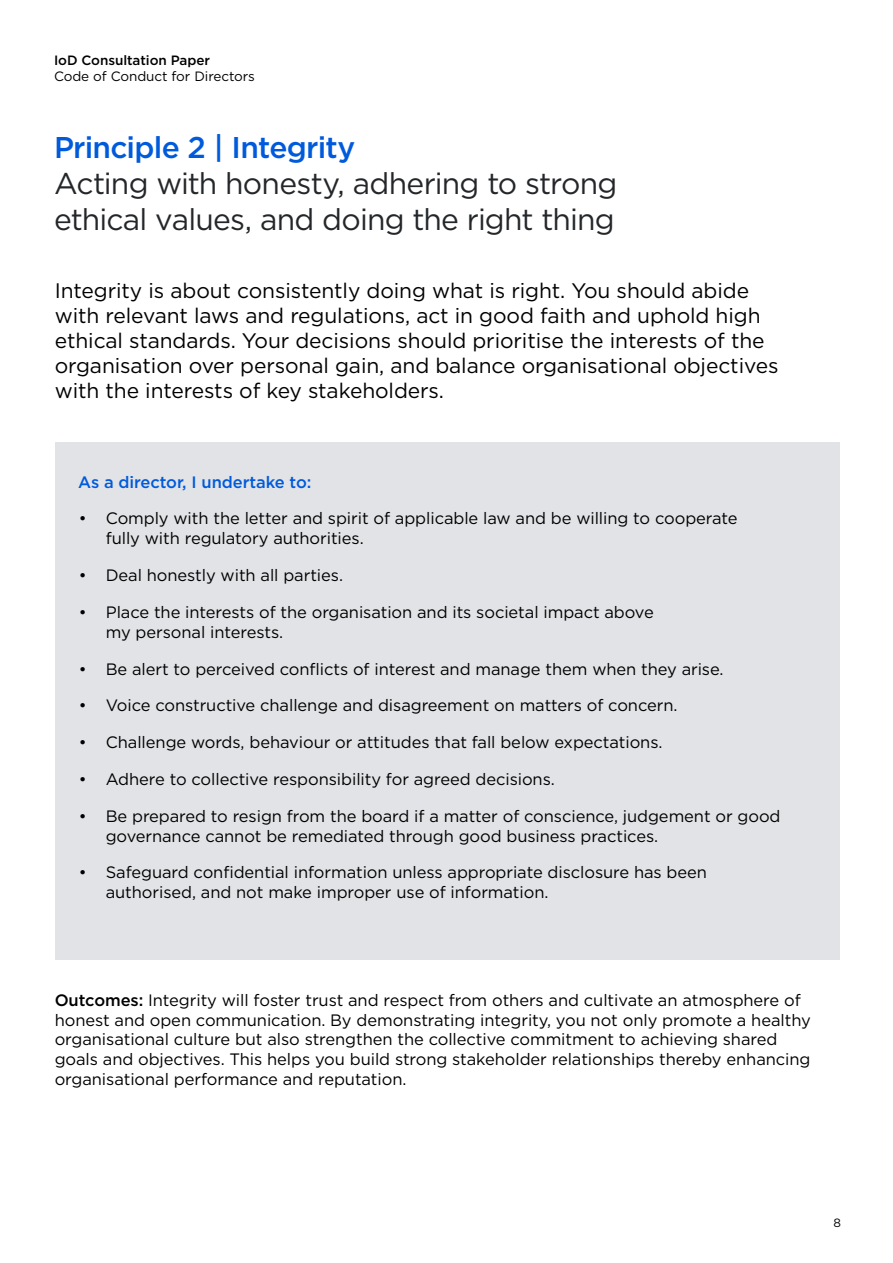
<style>
.page{position:relative;width:893px;height:1263px;background:#fff}
.page>*{position:absolute;margin:0;border:0;box-sizing:border-box;transform-origin:0 0}
.t1{font:30px/36px "Gotham";letter-spacing:-.025em;color:#24272a}
.t2{font:500 30px "Gotham";letter-spacing:-.025em;color:#005adc}
.t3{font:21px/25.2px "Gotham";letter-spacing:-.005em;color:#000}
.t4{font:16.5px/19.8px "Gotham";letter-spacing:-.005em;color:#000}
.t5{font:500 16.5px "Gotham";letter-spacing:-.005em;color:#005adc}
.t6{font:13.5px "Gotham";letter-spacing:-.005em;color:#000}
.t7{font:500 13.5px "Gotham";letter-spacing:-.005em;color:#000}
.t8{font:12px "Gotham";color:#000}
.s1{font-weight:500}
</style>
<div class="page">
<div style="left:55px;top:442px;width:785px;height:517px;background:#e1e3e6"></div>
<p class="t7" style="left:54px;top:51px;width:158px">IoD Consultation Paper</p>
<p class="t6" style="left:54px;top:68px;width:202px">Code of Conduct for Directors</p>
<h1 class="t2" style="left:54px;top:128px;width:303px">Principle 2 | Integrity</h1>
<h1 class="t1" style="left:54px;top:165px;width:565px">Acting with honesty, adhering to strong ethical values, and doing the right thing</h1>
<p class="t3" style="left:55px;top:277px;width:725px">Integrity is about consistently doing what is right. You should abide with relevant laws and regulations, act in good faith and uphold high ethical standards. Your decisions should prioritise the interests of the organisation over personal gain, and balance organisational objectives with the interests of key stakeholders.</p>
<p class="t5" style="left:78px;top:471px;width:235px">As a director, I undertake to:</p>
<p class="t4" style="left:106px;top:508px;width:633px;text-indent:-27px">• Comply with the letter and spirit of applicable law and be willing to cooperate fully with regulatory authorities.</p>
<p class="t4" style="left:79px;top:565px;width:266px">• Deal honestly with all parties.</p>
<p class="t4" style="left:106px;top:602px;width:550px;text-indent:-27px">• Place the interests of the organisation and its societal impact above my personal interests.</p>
<p class="t4" style="left:79px;top:658px;width:646px">• Be alert to perceived conflicts of interest and manage them when they arise.</p>
<p class="t4" style="left:79px;top:695px;width:600px">• Voice constructive challenge and disagreement on matters of concern.</p>
<p class="t4" style="left:79px;top:732px;width:585px">• Challenge words, behaviour or attitudes that fall below expectations.</p>
<p class="t4" style="left:79px;top:769px;width:478px">• Adhere to collective responsibility for agreed decisions.</p>
<p class="t4" style="left:106px;top:806px;width:676px;text-indent:-27px">• Be prepared to resign from the board if a matter of conscience, judgement or good governance cannot be remediated through good business practices.</p>
<p class="t4" style="left:106px;top:862px;width:603px;text-indent:-27px">• Safeguard confidential information unless appropriate disclosure has been authorised, and not make improper use of information.</p>
<p class="t4" style="left:55px;top:989px;width:758px"><span class="s1">Outcomes:</span> Integrity will foster trust and respect from others and cultivate an atmosphere of honest and open communication. By demonstrating integrity, you not only promote a healthy organisational culture but also strengthen the collective commitment to achieving shared goals and objectives. This helps you build strong stakeholder relationships thereby enhancing organisational performance and reputation.</p>
<p class="t8" style="left:833px;top:1215px;width:9px">8</p>
</div>
